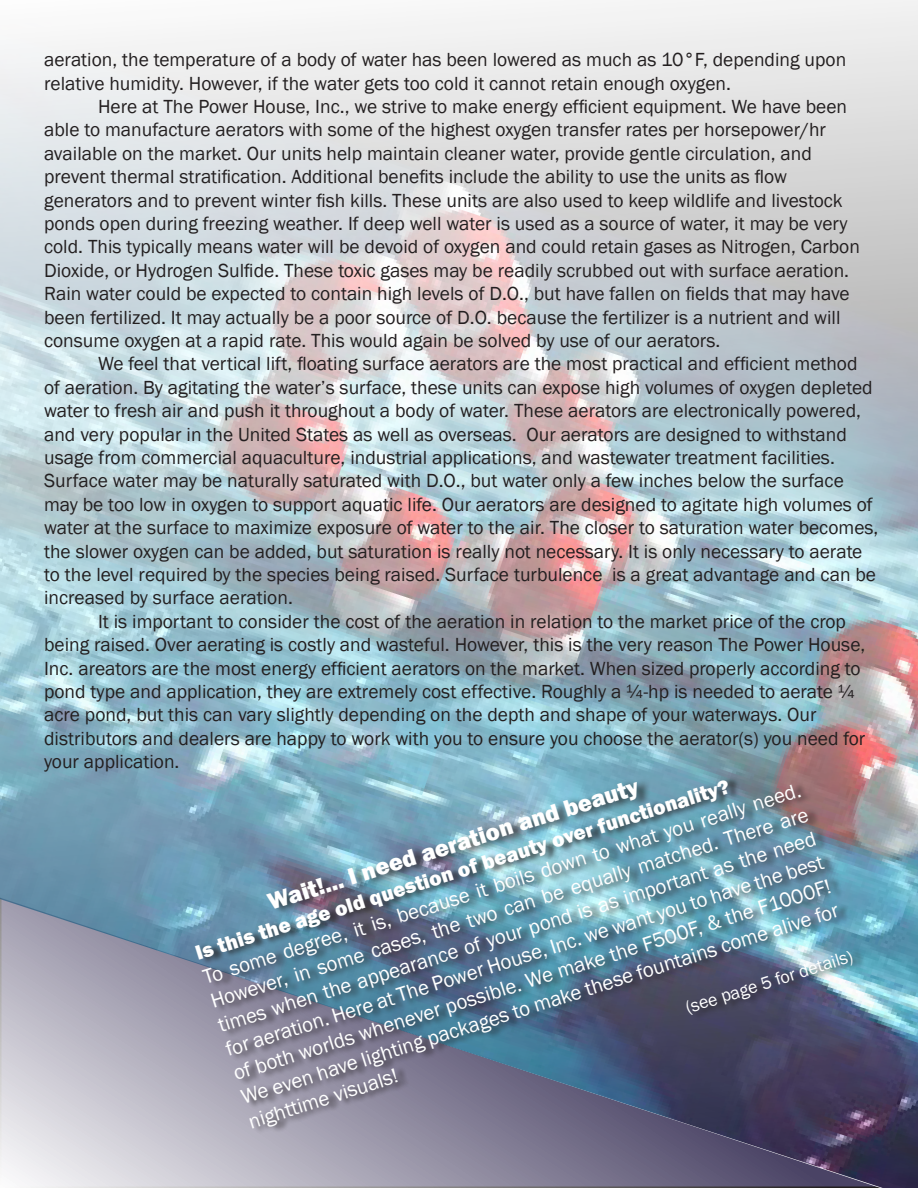
<style>
.page{position:relative;width:918px;height:1188px;background:#fff}
.page>*{position:absolute;margin:0;border:0;box-sizing:border-box;transform-origin:0 0}
.t1{font:800 24px "Franklin Gothic";color:#fff}
.t2{font:21px/25.2px "Franklin Gothic";color:#fff;text-align:justify}
.t3{font:800 21px "Franklin Gothic";color:#fff}
.t4{font:19.5px/23.4px "Franklin Gothic";color:#231f20}
.t5{font:18px "Franklin Gothic";color:#fff}
</style>
<div class="page">
<img style="left:0;top:0;width:918px;height:1188px">
<div style="left:198px;top:777px;width:667px;height:358px;background:#231f20;opacity:.75"></div>
<p class="t4" style="left:44px;top:48px;width:804px">aeration, the temperature of a body of water has been lowered as much as 10°F, depending upon relative humidity. However, if the water gets too cold it cannot retain enough oxygen.</p>
<p class="t4" style="left:44px;top:95px;width:805px;text-indent:54px">Here at The Power House, Inc., we strive to make energy efficient equipment. We have been able to manufacture aerators with some of the highest oxygen transfer rates per horsepower/hr available on the market. Our units help maintain cleaner water, provide gentle circulation, and</p>
<p class="t4" style="left:44px;top:165px;width:744px">prevent thermal stratification. Additional benefits include the ability to use the units as flow</p>
<p class="t4" style="left:44px;top:189px;width:817px">generators and to prevent winter fish kills. These units are also used to keep wildlife and livestock ponds open during freezing weather. If deep well water is used as a source of water, it may be very cold. This typically means water will be devoid of oxygen and could retain gases as Nitrogen, Carbon Dioxide, or Hydrogen Sulfide. These toxic gases may be readily scrubbed out with surface aeration.<br>Rain water could be expected to contain high levels of D.O., but have fallen on fields that may have been fertilized. It may actually be a poor source of D.O. because the fertilizer is a nutrient and will consume oxygen at a rapid rate. This would again be solved by use of our aerators.</p>
<p class="t4" style="left:44px;top:353px;width:836px;text-indent:54px">We feel that vertical lift, floating surface aerators are the most practical and efficient method<br>of aeration. By agitating the water’s surface, these units can expose high volumes of oxygen depleted water to fresh air and push it throughout a body of water. These aerators are electronically powered, and very popular in the United States as well as overseas. Our aerators are designed to withstand usage from commercial aquaculture, industrial applications, and wastewater treatment facilities.<br>Surface water may be naturally saturated with D.O., but water only a few inches below the surface may be too low in oxygen to support aquatic life. Our aerators are designed to agitate high volumes of water at the surface to maximize exposure of water to the air. The closer to saturation water becomes, the slower oxygen can be added, but saturation is really not necessary. It is only necessary to aerate to the level required by the species being raised. Surface turbulence is a great advantage and can be increased by surface aeration.</p>
<p class="t4" style="left:44px;top:610px;width:823px;text-indent:54px">It is important to consider the cost of the aeration in relation to the market price of the crop being raised. Over aerating is costly and wasteful. However, this is the very reason The Power House, Inc. areators are the most energy efficient aerators on the market. When sized properly according to pond type and application, they are extremely cost effective. Roughly a ¼-hp is needed to aerate ¼ acre pond, but this can vary slightly depending on the depth and shape of your waterways. Our distributors and dealers are happy to work with you to ensure you choose the aerator(s) you need for your application.</p>
<p class="t3" style="left:193px;top:943px;width:560px;rotate:-18deg">Is this the age old question of beauty over functionality?</p>
<p class="t1" style="left:263px;top:886px;width:389px;rotate:-17deg">Wait!... I need aeration and beauty</p>
<p class="t2" style="left:200px;top:969px;width:628px;rotate:-18deg">To some degree, it is, because it boils down to what you really need.<br>However, in some cases, the two can be equally matched. There are times when the appearance of your pond is as important as the need for aeration. Here at The Power House, Inc. we want you to have the best of both worlds whenever possible. We make the F500F, &amp; the F1000F!<br>We even have lighting packages to make these fountains come alive for</p>
<p class="t5" style="left:683px;top:998px;width:176px;rotate:-18deg">(see page 5 for details)</p>
<p class="t2" style="left:246px;top:1111px;width:157px;rotate:-18deg">nighttime visuals!</p>
</div>
